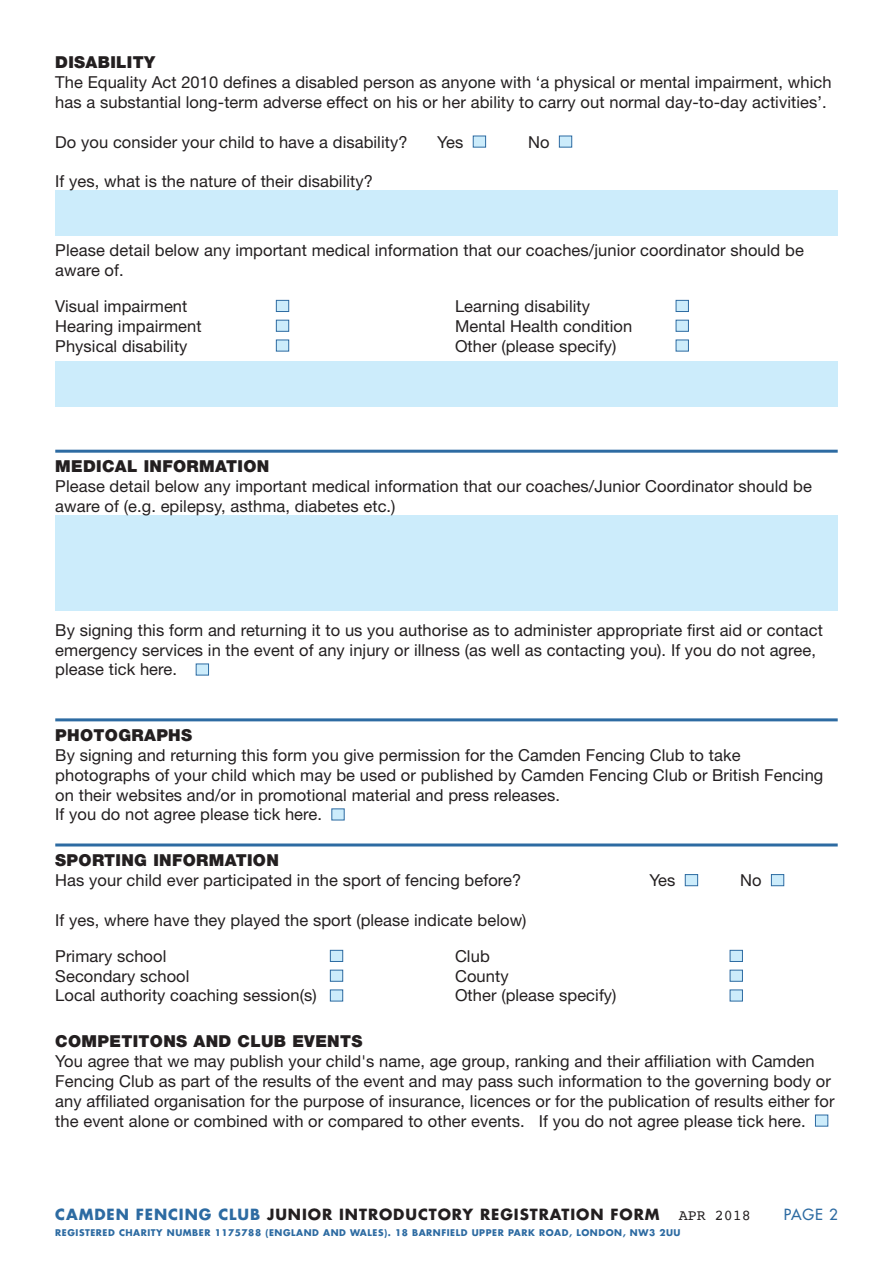
<style>
.page{position:relative;width:893px;height:1263px;background:#fff}
.page>*{position:absolute;margin:0;border:0;box-sizing:border-box;transform-origin:0 0}
.BASIC_DOC{font:16.5px/19.8px "Helvetica Neue";letter-spacing:.005em;color:#231f20}
.BASIC_DOC-2{font:900 16.5px "Helvetica Neue";letter-spacing:.02em;color:#231f20}
.t1{font:700 15px "Futura";letter-spacing:.06em;color:#231f20}
.t2{font:15px "Courier";color:#231f20}
.t3{font:15px "Futura";color:#2d6ba2}
.t4{font:700 9px "Futura";letter-spacing:.06em;color:#2d6ba2}
.s1{color:#2d6ba2}
</style>
<div class="page">
<div style="left:473px;top:136px;width:13px;height:12px;background:#ccecfb;border:1px solid #2d6ba2"></div>
<div style="left:559px;top:136px;width:13px;height:12px;background:#ccecfb;border:1px solid #2d6ba2"></div>
<div style="left:55px;top:190px;width:783px;height:46px;background:#ccecfb"></div>
<div style="left:276px;top:300px;width:13px;height:12px;background:#ccecfb;border:1px solid #2d6ba2"></div>
<div style="left:276px;top:320px;width:13px;height:12px;background:#ccecfb;border:1px solid #2d6ba2"></div>
<div style="left:276px;top:340px;width:13px;height:11px;background:#ccecfb;border:1px solid #2d6ba2"></div>
<div style="left:676px;top:300px;width:13px;height:12px;background:#ccecfb;border:1px solid #2d6ba2"></div>
<div style="left:676px;top:320px;width:13px;height:12px;background:#ccecfb;border:1px solid #2d6ba2"></div>
<div style="left:676px;top:340px;width:13px;height:11px;background:#ccecfb;border:1px solid #2d6ba2"></div>
<div style="left:55px;top:361px;width:783px;height:46px;background:#ccecfb"></div>
<hr style="left:55px;top:450px;width:783px;height:3px;background:#2d6ba2">
<div style="left:55px;top:515px;width:783px;height:96px;background:#ccecfb"></div>
<div style="left:196px;top:663px;width:13px;height:12px;background:#ccecfb;border:1px solid #2d6ba2"></div>
<hr style="left:55px;top:718px;width:783px;height:3px;background:#2d6ba2">
<div style="left:331px;top:808px;width:14px;height:12px;background:#ccecfb;border:1px solid #2d6ba2"></div>
<hr style="left:55px;top:843px;width:783px;height:3px;background:#2d6ba2">
<div style="left:685px;top:874px;width:13px;height:12px;background:#ccecfb;border:1px solid #2d6ba2"></div>
<div style="left:771px;top:874px;width:13px;height:12px;background:#ccecfb;border:1px solid #2d6ba2"></div>
<div style="left:330px;top:950px;width:13px;height:12px;background:#ccecfb;border:1px solid #2d6ba2"></div>
<div style="left:330px;top:970px;width:13px;height:12px;background:#ccecfb;border:1px solid #2d6ba2"></div>
<div style="left:330px;top:989px;width:13px;height:12px;background:#ccecfb;border:1px solid #2d6ba2"></div>
<div style="left:730px;top:950px;width:13px;height:12px;background:#ccecfb;border:1px solid #2d6ba2"></div>
<div style="left:730px;top:970px;width:13px;height:12px;background:#ccecfb;border:1px solid #2d6ba2"></div>
<div style="left:730px;top:989px;width:13px;height:12px;background:#ccecfb;border:1px solid #2d6ba2"></div>
<div style="left:815px;top:1114px;width:13px;height:12px;background:#ccecfb;border:1px solid #2d6ba2"></div>
<p class="BASIC_DOC-2" style="left:55px;top:53px;width:101px">DISABILITY</p>
<p class="BASIC_DOC" style="left:55px;top:72px;width:778px">The Equality Act 2010 defines a disabled person as anyone with ‘a physical or mental impairment, which has a substantial long-term adverse effect on his or her ability to carry out normal day-to-day activities’.</p>
<p class="BASIC_DOC" style="left:55px;top:131px;width:354px">Do you consider your child to have a disability?</p>
<p class="BASIC_DOC" style="left:437px;top:131px;width:28px">Yes</p>
<p class="BASIC_DOC" style="left:528px;top:131px;width:23px">No</p>
<p class="BASIC_DOC" style="left:55px;top:171px;width:319px">If yes, what is the nature of their disability?</p>
<p class="BASIC_DOC" style="left:55px;top:240px;width:750px">Please detail below any important medical information that our coaches/junior coordinator should be aware of.</p>
<p class="BASIC_DOC" style="left:55px;top:296px;width:148px">Visual impairment<br>Hearing impairment<br>Physical disability</p>
<p class="BASIC_DOC" style="left:455px;top:296px;width:179px">Learning disability<br>Mental Health condition<br>Other (please specify)</p>
<p class="BASIC_DOC-2" style="left:55px;top:457px;width:216px">MEDICAL INFORMATION</p>
<p class="BASIC_DOC" style="left:55px;top:476px;width:758px">Please detail below any important medical information that our coaches/Junior Coordinator should be aware of (e.g. epilepsy, asthma, diabetes etc.)</p>
<p class="BASIC_DOC" style="left:55px;top:620px;width:769px">By signing this form and returning it to us you authorise as to administer appropriate first aid or contact emergency services in the event of any injury or illness (as well as contacting you). If you do not agree, please tick here.</p>
<p class="BASIC_DOC-2" style="left:55px;top:725px;width:138px">PHOTOGRAPHS</p>
<p class="BASIC_DOC" style="left:55px;top:745px;width:770px">By signing and returning this form you give permission for the Camden Fencing Club to take photographs of your child which may be used or published by Camden Fencing Club or British Fencing on their websites and/or in promotional material and press releases.</p>
<p class="BASIC_DOC" style="left:55px;top:804px;width:268px">If you do not agree please tick here.</p>
<p class="BASIC_DOC-2" style="left:55px;top:850px;width:225px">SPORTING INFORMATION</p>
<p class="BASIC_DOC" style="left:55px;top:870px;width:468px">Has your child ever participated in the sport of fencing before?</p>
<p class="BASIC_DOC" style="left:649px;top:870px;width:28px">Yes</p>
<p class="BASIC_DOC" style="left:740px;top:870px;width:23px">No</p>
<p class="BASIC_DOC" style="left:55px;top:910px;width:473px">If yes, where have they played the sport (please indicate below)</p>
<p class="BASIC_DOC" style="left:55px;top:946px;width:263px">Primary school<br>Secondary school<br>Local authority coaching session(s)</p>
<p class="BASIC_DOC" style="left:455px;top:946px;width:163px">Club<br>County<br>Other (please specify)</p>
<p class="BASIC_DOC-2" style="left:55px;top:1031px;width:309px">COMPETITONS AND CLUB EVENTS</p>
<p class="BASIC_DOC" style="left:55px;top:1051px;width:781px">You agree that we may publish your child's name, age group, ranking and their affiliation with Camden Fencing Club as part of the results of the event and may pass such information to the governing body or any affiliated organisation for the purpose of insurance, licences or for the publication of results either for the event alone or combined with or compared to other events. If you do not agree please tick here.</p>
<p class="t1" style="left:55px;top:1204px;width:606px"><span class="s1">CAMDEN FENCING CLUB</span> JUNIOR INTRODUCTORY REGISTRATION FORM</p>
<p class="t2" style="left:679px;top:1203px;width:73px">Apr 2018</p>
<p class="t4" style="left:55px;top:1226px;width:627px">REGISTERED CHARITY NUMBER 1175788 (ENGLAND AND WALES). 18 BARNFIELD UPPER PARK ROAD, LONDON, NW3 2UU</p>
<p class="t3" style="left:784px;top:1204px;width:55px">PAGE 2</p>
</div>
